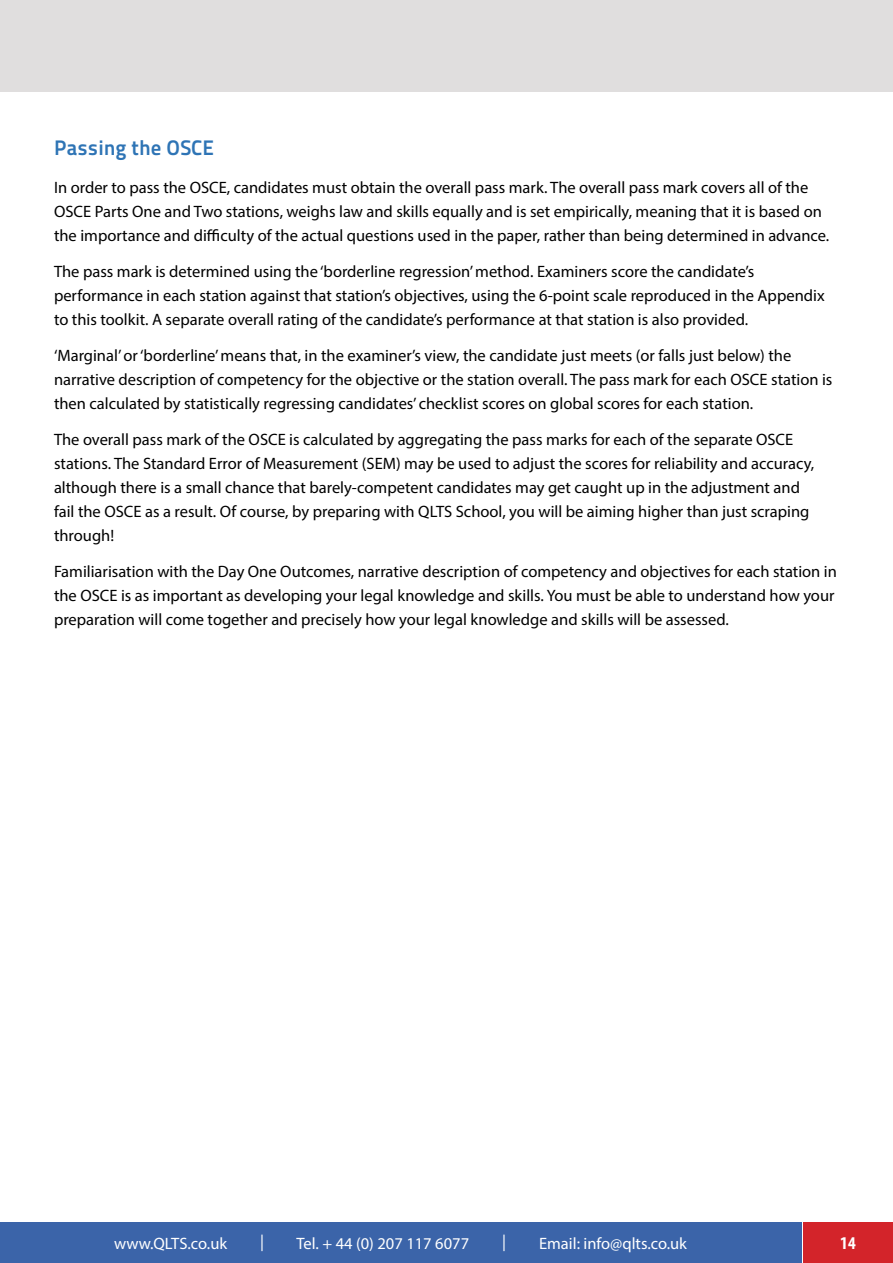
<style>
.page{position:relative;width:893px;height:1263px;background:#fff}
.page>*{position:absolute;margin:0;border:0;box-sizing:border-box;transform-origin:0 0}
.t1{font:21px "Titillium Maps 29 L 800 wt";color:#2e74b5}
.t2{font:700 condensed 18px "Myriad Pro";color:#fff}
.t3{font:16.5px/24px "Myriad Pro";color:#000}
.t4{font:16.5px "Myriad Pro";color:#fff}
</style>
<div class="page">
<div style="left:0;top:1222px;width:801px;height:41px;background:#3b64a9"></div>
<div style="left:803px;top:1222px;width:90px;height:41px;background:#d3242a"></div>
<div style="left:0;top:0;width:893px;height:91px;background:#e0dede"></div>
<p class="t1" style="left:54px;top:132px;width:162px">Passing the OSCE</p>
<p class="t3" style="left:54px;top:175px;width:777px">In order to pass the OSCE, candidates must obtain the overall pass mark. The overall pass mark covers all of the<br>OSCE Parts One and Two stations, weighs law and skills equally and is set empirically, meaning that it is based on the importance and difficulty of the actual questions used in the paper, rather than being determined in advance.</p>
<p class="t3" style="left:54px;top:259px;width:772px">The pass mark is determined using the ‘borderline regression’ method. Examiners score the candidate’s performance in each station against that station’s objectives, using the 6-point scale reproduced in the Appendix to this toolkit. A separate overall rating of the candidate’s performance at that station is also provided.</p>
<p class="t3" style="left:54px;top:343px;width:780px">‘Marginal’ or ‘borderline’ means that, in the examiner’s view, the candidate just meets (or falls just below) the narrative description of competency for the objective or the station overall. The pass mark for each OSCE station is then calculated by statistically regressing candidates’ checklist scores on global scores for each station.</p>
<p class="t3" style="left:54px;top:427px;width:762px">The overall pass mark of the OSCE is calculated by aggregating the pass marks for each of the separate OSCE stations. The Standard Error of Measurement (SEM) may be used to adjust the scores for reliability and accuracy, although there is a small chance that barely-competent candidates may get caught up in the adjustment and fail the OSCE as a result. Of course, by preparing with QLTS School, you will be aiming higher than just scraping through!</p>
<p class="t3" style="left:54px;top:559px;width:784px">Familiarisation with the Day One Outcomes, narrative description of competency and objectives for each station in the OSCE is as important as developing your legal knowledge and skills. You must be able to understand how your preparation will come together and precisely how your legal knowledge and skills will be assessed.</p>
<p class="t4" style="left:114px;top:1233px;width:115px">www.QLTS.co.uk</p>
<p class="t4" style="left:260px;top:1232px;width:5px">|</p>
<p class="t4" style="left:296px;top:1233px;width:174px">Tel. + 44 (0) 207 117 6077</p>
<p class="t4" style="left:502px;top:1232px;width:5px">|</p>
<p class="t4" style="left:539px;top:1233px;width:149px">Email: info@qlts.co.uk</p>
<p class="t2" style="left:840px;top:1232px;width:17px">14</p>
</div>
